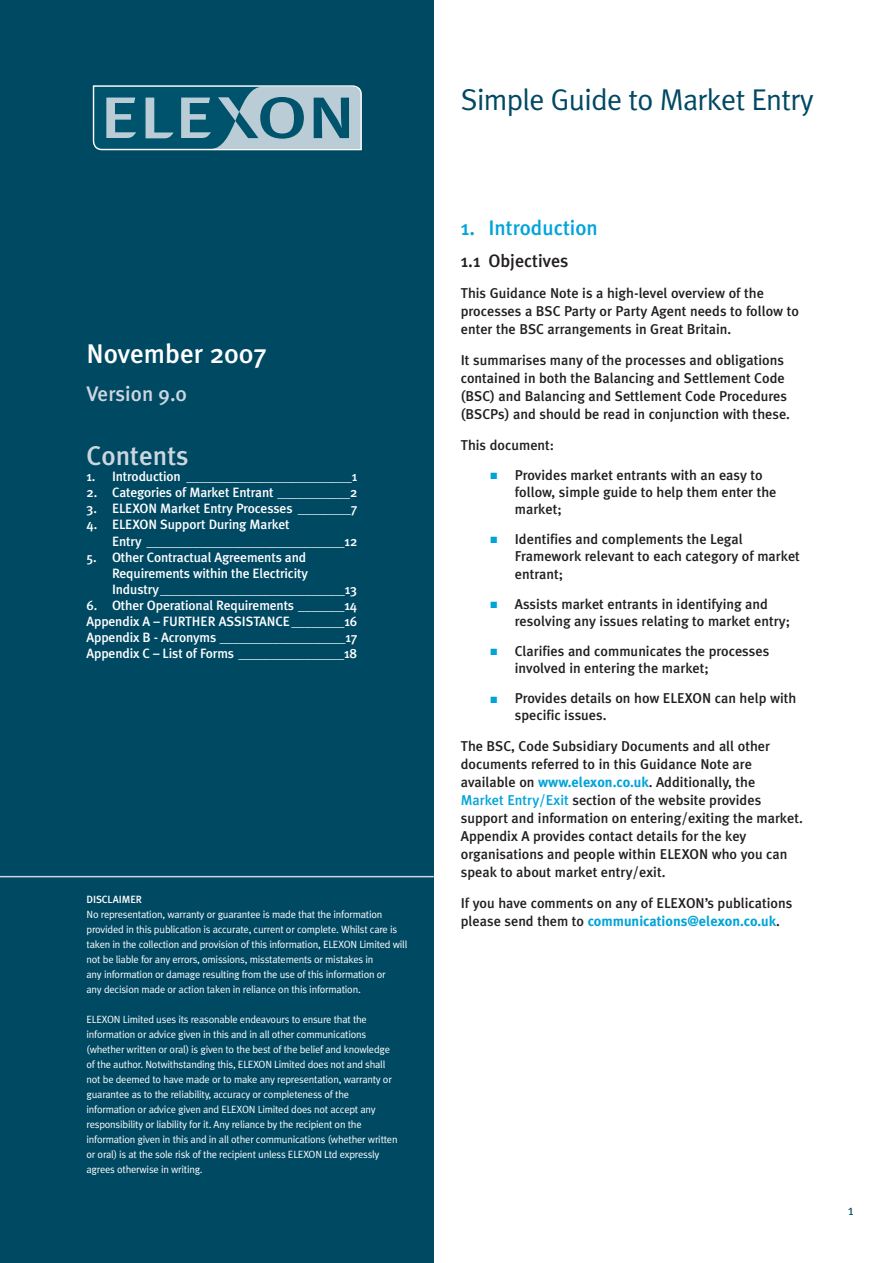
<style>
.page{position:relative;width:893px;height:1263px;background:#fff}
.page>*{position:absolute;margin:0;border:0;box-sizing:border-box;transform-origin:0 0}
.t1{font:30px "Meta Plus Normal";letter-spacing:-.02em;color:#004963}
.t2{font:500 27px "Meta Plus";color:#fff}
.t3{font:500 27px "Meta Plus";color:#ccd6df}
.t4{font:500 21px "Meta Plus";color:#00a4d9}
.t5{font:500 21px "Meta Plus";color:#ccd6df}
.t6{font:500 18px "Meta Plus";color:#231f20}
.t7{font:500 14.25px/18px "Meta Plus";color:#231f20}
.t8{font:14.25px "Meta";color:#004963}
.t9{font:500 13.5px/16px "Meta Plus";letter-spacing:-.01em;color:#fff}
.t10{font:10.5px/15px "Meta Plus Normal";letter-spacing:-.02em;color:#fff}
.t11{font:500 10.5px "Meta Plus";letter-spacing:-.01em;color:#fff}
.s1{color:#00a4d9}
.s2{font-weight:700;color:#00a4d9}
</style>
<div class="page">
<div style="left:0;top:0;width:434px;height:1263px;background:#004963"></div>
<svg style="left:92px;top:85px;width:270px;height:66px"></svg>
<hr style="left:0;top:876px;width:434px;height:1px;background:#ccd6df">
<h2 class="t2" style="left:87px;top:342px;width:182px">November 2007</h2>
<h3 class="t5" style="left:87px;top:385px;width:102px">Version 9.0</h3>
<h2 class="t3" style="left:87px;top:444px;width:104px">Contents</h2>
<p class="t9" style="left:87px;top:469px;width:272px">1. Introduction _________________________1</p>
<p class="t9" style="left:87px;top:485px;width:272px">2. Categories of Market Entrant ___________2</p>
<p class="t9" style="left:87px;top:501px;width:272px">3. ELEXON Market Entry Processes ________7</p>
<p class="t9" style="left:112px;top:517px;width:247px;text-indent:-26px">4. ELEXON Support During Market<br>Entry ______________________________12</p>
<p class="t9" style="left:112px;top:550px;width:247px;text-indent:-26px">5. Other Contractual Agreements and<br>Requirements within the Electricity<br>Industry____________________________13</p>
<p class="t9" style="left:87px;top:598px;width:272px;text-align:justify">6. Other Operational Requirements _______14<br>Appendix A – FURTHER ASSISTANCE ________16<br>Appendix B - Acronyms ___________________17<br>Appendix C – List of Forms ________________18</p>
<p class="t11" style="left:87px;top:895px;width:57px">DISCLAIMER</p>
<p class="t10" style="left:87px;top:908px;width:322px">No representation, warranty or guarantee is made that the information provided in this publication is accurate, current or complete. Whilst care is taken in the collection and provision of this information, ELEXON Limited will not be liable for any errors, omissions, misstatements or mistakes in<br>any information or damage resulting from the use of this information or<br>any decision made or action taken in reliance on this information.</p>
<p class="t10" style="left:87px;top:1013px;width:313px">ELEXON Limited uses its reasonable endeavours to ensure that the information or advice given in this and in all other communications (whether written or oral) is given to the best of the belief and knowledge of the author. Notwithstanding this, ELEXON Limited does not and shall not be deemed to have made or to make any representation, warranty or guarantee as to the reliability, accuracy or completeness of the information or advice given and ELEXON Limited does not accept any responsibility or liability for it. Any reliance by the recipient on the information given in this and in all other communications (whether written or oral) is at the sole risk of the recipient unless ELEXON Ltd expressly agrees otherwise in writing.</p>
<h1 class="t1" style="left:461px;top:89px;width:355px">Simple Guide to Market Entry</h1>
<h3 class="t4" style="left:461px;top:219px;width:139px">1. Introduction</h3>
<p class="t6" style="left:461px;top:254px;width:109px">1.1 Objectives</p>
<p class="t7" style="left:461px;top:285px;width:340px">This Guidance Note is a high-level overview of the processes a BSC Party or Party Agent needs to follow to enter the BSC arrangements in Great Britain.</p>
<p class="t7" style="left:461px;top:352px;width:331px">It summarises many of the processes and obligations contained in both the Balancing and Settlement Code (BSC) and Balancing and Settlement Code Procedures (BSCPs) and should be read in conjunction with these.</p>
<p class="t7" style="left:461px;top:436px;width:95px">This document:</p>
<p class="t7" style="left:515px;top:467px;width:263px;line-height:17.2px;text-indent:-24px"><span class="s1">■</span> Provides market entrants with an easy to follow, simple guide to help them enter the market;</p>
<p class="t7" style="left:515px;top:531px;width:287px;line-height:17.2px;text-indent:-24px"><span class="s1">■</span> Identifies and complements the Legal<br>Framework relevant to each category of market entrant;</p>
<p class="t7" style="left:515px;top:596px;width:277px;line-height:17.2px;text-indent:-24px"><span class="s1">■</span> Assists market entrants in identifying and resolving any issues relating to market entry;</p>
<p class="t7" style="left:515px;top:643px;width:256px;line-height:17.2px;text-indent:-24px"><span class="s1">■</span> Clarifies and communicates the processes involved in entering the market;</p>
<p class="t7" style="left:515px;top:690px;width:283px;line-height:17.2px;text-indent:-24px"><span class="s1">■</span> Provides details on how ELEXON can help with specific issues.</p>
<p class="t7" style="left:461px;top:738px;width:344px">The BSC, Code Subsidiary Documents and all other documents referred to in this Guidance Note are available on <span class="s2">www.elexon.co.uk</span>. Additionally, the<br><span class="s1">Market Entry/Exit</span> section of the website provides support and information on entering/exiting the market.<br>Appendix A provides contact details for the key organisations and people within ELEXON who you can speak to about market entry/exit.</p>
<p class="t7" style="left:461px;top:895px;width:333px">If you have comments on any of ELEXON’s publications please send them to <span class="s2">communications@elexon.co.uk</span>.</p>
<p class="t8" style="left:848px;top:1204px;width:7px">1</p>
</div>
